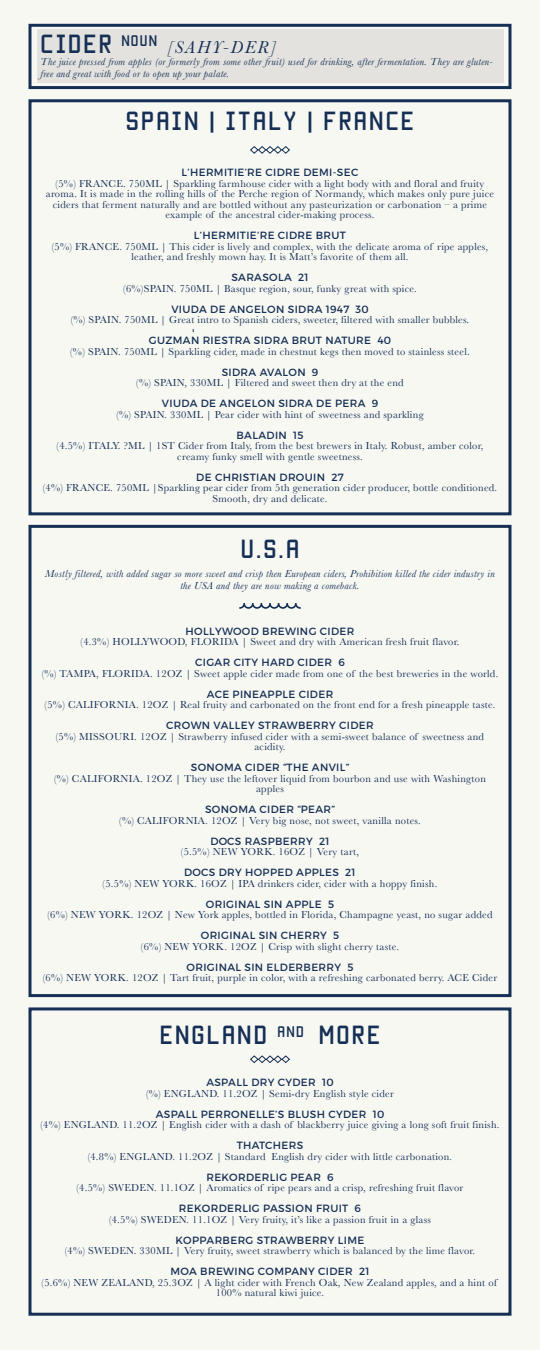
<style>
.page{position:relative;width:540px;height:1350px;background:#f8f8f3}
.page>*{position:absolute;margin:0;border:0;box-sizing:border-box;transform-origin:0 0}
.t1{font:21px "Manteka";letter-spacing:.1em;color:#152f55}
.t2{font:italic 18px "Baskerville";letter-spacing:.1em;color:#152f55}
.t3{font:10.5px/10.5px "Baskerville";letter-spacing:.025em;color:#152f55;text-align:center}
.t4{font:10.5px "Montserrat";letter-spacing:.035em;color:#152f55}
.t5{font:italic 10.5px/12px "Baskerville";letter-spacing:.025em;color:#152f55}
.s1{font-family:"Manteka";font-style:normal;font-size:21px}
</style>
<div class="page">
<div style="left:37px;top:30px;width:466px;height:53px;background:#e3e2de"></div>
<div style="left:28px;top:24px;width:484px;height:65px;border:3px solid #152f55"></div>
<div style="left:28px;top:99px;width:484px;height:416px;border:3px solid #152f55"></div>
<div style="left:28px;top:525px;width:484px;height:472px;border:3px solid #152f55"></div>
<div style="left:28px;top:1007px;width:484px;height:309px;border:3px solid #152f55"></div>
<svg style="left:250px;top:146px;width:40px;height:8px"></svg>
<svg style="left:239px;top:603px;width:62px;height:6px"></svg>
<svg style="left:250px;top:1055px;width:40px;height:8px"></svg>
<p class="t2" style="left:40px;top:35px;width:238px"><span class="s1">CIDER</span> <sup>NOUN</sup> [SAHY-DER]</p>
<p class="t5" style="left:40px;top:56px;width:454px">The juice pressed from apples (or formerly from some other fruit) used for drinking, after fermentation. They are gluten&shy;free and great with food or to open up your palate.</p>
<p class="t1" style="left:126px;top:106px;width:290px">SPAIN | ITALY | FRANCE</p>
<p class="t4" style="left:182px;top:166px;width:178px">L’HERMITIE’RE CIDRE DEMI-SEC</p>
<p class="t3" style="left:46px;top:178px;width:450px">(5%) FRANCE. 750ML | Sparkling farmhouse cider with a light body with and floral and fruity aroma. It is made in the rolling hills of the Perche region of Normandy, which makes only pure juice ciders that ferment naturally and are bottled without any pasteurization or carbonation – a prime example of the ancestral cider-making process.</p>
<p class="t4" style="left:194px;top:229px;width:154px">L’HERMITIE’RE CIDRE BRUT</p>
<p class="t3" style="left:52px;top:241px;width:438px">(5%) FRANCE. 750ML | This cider is lively and complex, with the delicate aroma of ripe apples, leather, and freshly mown hay. It is Matt’s favorite of them all.</p>
<p class="t4" style="left:231px;top:271px;width:79px">SARASOLA 21</p>
<p class="t3" style="left:123px;top:283px;width:295px">(6%)SPAIN. 750ML | Basque region, sour, funky great with spice.</p>
<p class="t4" style="left:171px;top:303px;width:199px">VIUDA DE ANGELON SIDRA 1947 30</p>
<p class="t3" style="left:71px;top:315px;width:400px">(%) SPAIN. 750ML | Great intro to Spanish ciders, sweeter, filtered with smaller bubbles.</p>
<p class="t4" style="left:149px;top:334px;width:244px">GUZMAN RIESTRA SIDRA BRUT NATURE 40</p>
<p class="t3" style="left:70px;top:346px;width:401px">(%) SPAIN. 750ML | Sparkling cider, made in chestnut kegs then moved to stainless steel.</p>
<p class="t4" style="left:222px;top:366px;width:98px">SIDRA AVALON 9</p>
<p class="t3" style="left:136px;top:378px;width:269px">(%) SPAIN, 330ML | Filtered and sweet then dry at the end</p>
<p class="t4" style="left:162px;top:397px;width:218px">VIUDA DE ANGELON SIDRA DE PERA 9</p>
<p class="t3" style="left:116px;top:409px;width:309px">(%) SPAIN. 330ML | Pear cider with hint of sweetness and sparkling</p>
<p class="t4" style="left:237px;top:429px;width:69px">BALADIN 15</p>
<p class="t3" style="left:57px;top:441px;width:428px">(4.5%) ITALY. ?ML | 1ST Cider from Italy, from the best brewers in Italy. Robust, amber color, creamy funky smell with gentle sweetness.</p>
<p class="t4" style="left:196px;top:471px;width:149px">DE CHRISTIAN DROUIN 27</p>
<p class="t3" style="left:43px;top:483px;width:456px">(4%) FRANCE. 750ML |Sparkling pear cider from 5th generation cider producer, bottle conditioned.<br>Smooth, dry and delicate.</p>
<p class="t1" style="left:241px;top:534px;width:60px">U.S.A</p>
<p class="t5" style="left:45px;top:567px;width:451px;text-align:center">Mostly filtered, with added sugar so more sweet and crisp then European ciders, Prohibition killed the cider industry in the USA and they are now making a comeback.</p>
<p class="t4" style="left:186px;top:625px;width:170px">HOLLYWOOD BREWING CIDER</p>
<p class="t3" style="left:81px;top:637px;width:380px">(4.3%) HOLLYWOOD, FLORIDA | Sweet and dry with American fresh fruit flavor.</p>
<p class="t4" style="left:195px;top:656px;width:151px">CIGAR CITY HARD CIDER 6</p>
<p class="t3" style="left:42px;top:668px;width:458px">(%) TAMPA, FLORIDA. 12OZ | Sweet apple cider made from one of the best breweries in the world.</p>
<p class="t4" style="left:207px;top:688px;width:128px">ACE PINEAPPLE CIDER</p>
<p class="t3" style="left:45px;top:700px;width:452px">(5%) CALIFORNIA. 12OZ | Real fruity and carbonated on the front end for a fresh pineapple taste.</p>
<p class="t4" style="left:166px;top:719px;width:209px">CROWN VALLEY STRAWBERRY CIDER</p>
<p class="t3" style="left:56px;top:731px;width:430px">(5%) MISSOURI. 12OZ | Strawberry infused cider with a semi-sweet balance of sweetness and acidity.</p>
<p class="t4" style="left:191px;top:761px;width:160px">SONOMA CIDER “THE ANVIL”</p>
<p class="t3" style="left:54px;top:773px;width:433px">(%) CALIFORNIA. 12OZ | They use the leftover liquid from bourbon and use with Washington apples</p>
<p class="t4" style="left:205px;top:803px;width:131px">SONOMA CIDER “PEAR”</p>
<p class="t3" style="left:119px;top:815px;width:303px">(%) CALIFORNIA. 12OZ | Very big nose, not sweet, vanilla notes.</p>
<p class="t4" style="left:211px;top:835px;width:121px">DOCS RASPBERRY 21</p>
<p class="t3" style="left:181px;top:847px;width:180px">(5.5%) NEW YORK. 16OZ | Very tart,</p>
<p class="t4" style="left:184px;top:866px;width:173px">DOCS DRY HOPPED APPLES 21</p>
<p class="t3" style="left:103px;top:878px;width:336px">(5.5%) NEW YORK. 16OZ | IPA drinkers cider, cider with a hoppy finish.</p>
<p class="t4" style="left:206px;top:898px;width:130px">ORIGINAL SIN APPLE 5</p>
<p class="t3" style="left:47px;top:910px;width:447px">(6%) NEW YORK. 12OZ | New York apples, bottled in Florida, Champagne yeast, no sugar added</p>
<p class="t4" style="left:201px;top:929px;width:140px">ORIGINAL SIN CHERRY 5</p>
<p class="t3" style="left:141px;top:941px;width:260px">(6%) NEW YORK. 12OZ | Crisp with slight cherry taste.</p>
<p class="t4" style="left:187px;top:961px;width:168px">ORIGINAL SIN ELDERBERRY 5</p>
<p class="t3" style="left:43px;top:973px;width:456px">(6%) NEW YORK. 12OZ | Tart fruit, purple in color, with a refreshing carbonated berry. ACE Cider</p>
<p class="t1" style="left:160px;top:1021px;width:222px">ENGLAND <sup>AND</sup> MORE</p>
<p class="t4" style="left:206px;top:1076px;width:129px">ASPALL DRY CYDER 10</p>
<p class="t3" style="left:146px;top:1088px;width:249px">(%) ENGLAND. 11.2OZ | Semi-dry English style cider</p>
<p class="t4" style="left:156px;top:1107px;width:230px">ASPALL PERRONELLE’S BLUSH CYDER 10</p>
<p class="t3" style="left:40px;top:1120px;width:461px">(4%) ENGLAND. 11.2OZ | English cider with a dash of blackberry juice giving a long soft fruit finish.</p>
<p class="t4" style="left:237px;top:1139px;width:68px">THATCHERS</p>
<p class="t3" style="left:88px;top:1151px;width:366px">(4.8%) ENGLAND. 11.2OZ | Standard English dry cider with little carbonation.</p>
<p class="t4" style="left:206px;top:1170px;width:129px">REKORDERLIG PEAR 6</p>
<p class="t3" style="left:77px;top:1183px;width:388px">(4.5%) SWEDEN. 11.1OZ | Aromatics of ripe pears and a crisp, refreshing fruit flavor</p>
<p class="t4" style="left:179px;top:1202px;width:184px">REKORDERLIG PASSION FRUIT 6</p>
<p class="t3" style="left:109px;top:1214px;width:323px">(4.5%) SWEDEN. 11.1OZ | Very fruity, it’s like a passion fruit in a glass</p>
<p class="t4" style="left:176px;top:1233px;width:190px">KOPPARBERG STRAWBERRY LIME</p>
<p class="t3" style="left:65px;top:1246px;width:412px">(4%) SWEDEN. 330ML | Very fruity, sweet strawberry which is balanced by the lime flavor.</p>
<p class="t4" style="left:170px;top:1265px;width:201px">MOA BREWING COMPANY CIDER 21</p>
<p class="t3" style="left:42px;top:1277px;width:457px">(5.6%) NEW ZEALAND, 25.3OZ | A light cider with French Oak, New Zealand apples, and a hint of<br>100% natural kiwi juice.</p>
</div>
